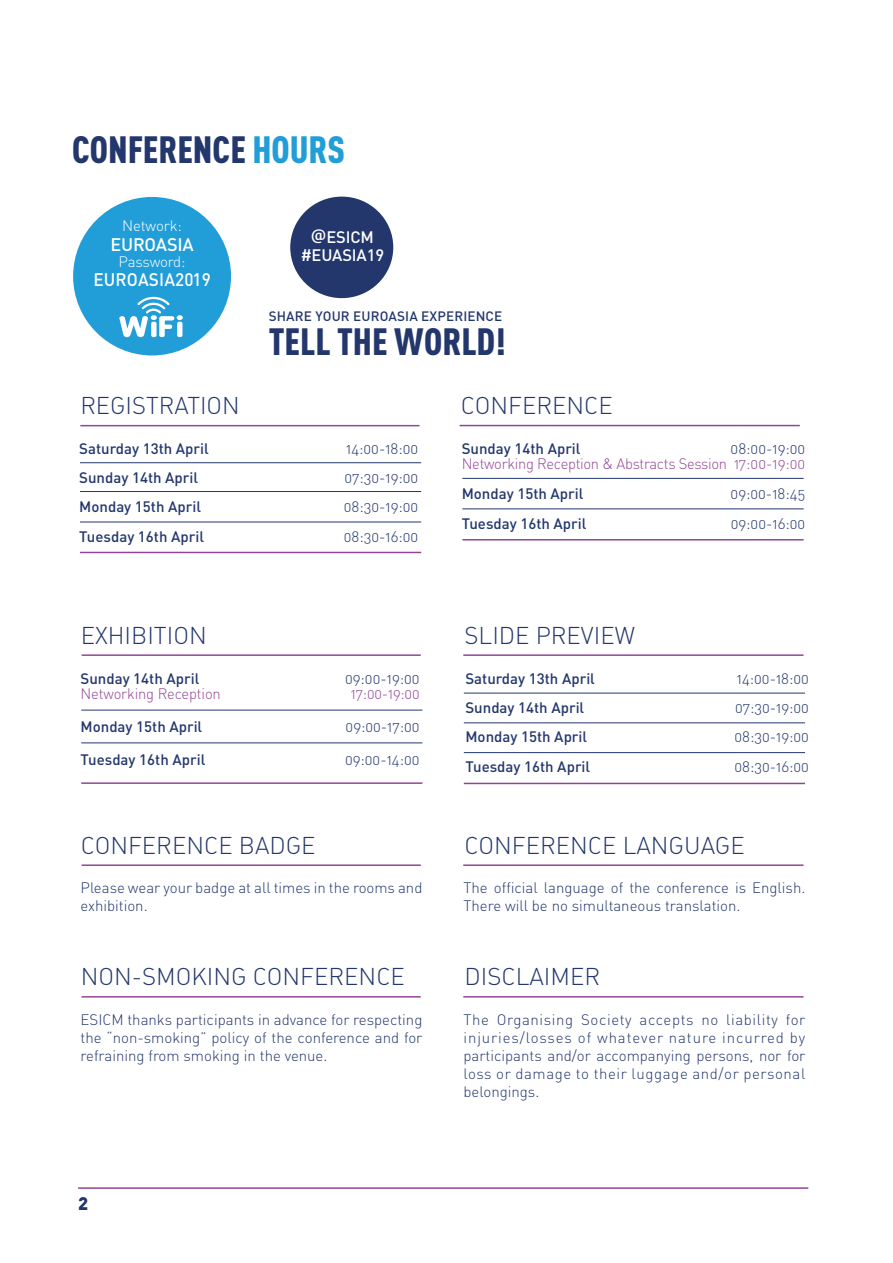
<style>
.page{position:relative;width:893px;height:1263px;background:#fff}
.page>*{position:absolute;margin:0;border:0;box-sizing:border-box;transform-origin:0 0}
.t1{font:900 37.5px "DIN Cond";color:#23376d}
.t2{font:24px "DIN Light Alternate";color:#23376d}
.t3{font:500 18px "DIN";letter-spacing:.005em;color:#fff;scale:.95 1}
.t4{font:500 18px "DIN";letter-spacing:.005em;color:#fff}
.t5{font:900 18px "DIN";color:#23376d}
.t6{font:500 16.5px/17.9px "DIN";letter-spacing:-.01em;color:#fff;text-align:center}
.t7{font:15px/18px "DIN Light Alternate";color:#23376d;text-align:justify}
.t8{font:500 15px "DIN";color:#23376d}
.t9{font:15px "DIN Light Alternate";letter-spacing:-.02em;color:#924594}
.t10{font:15px "DIN Light Alternate";letter-spacing:-.01em;color:#fff}
.t11{font:500 13.5px "DIN";letter-spacing:.01em;color:#23376d}
.s1{color:#219dd8}
</style>
<div class="page">
<hr style="left:82px;top:864px;width:339px;height:2px;background:#924594">
<hr style="left:82px;top:996px;width:339px;height:2px;background:#924594">
<hr style="left:463px;top:864px;width:340px;height:2px;background:#924594">
<hr style="left:463px;top:996px;width:340px;height:2px;background:#924594">
<hr style="left:80px;top:425px;width:339px;height:1px;background:#924594">
<hr style="left:80px;top:462px;width:341px;height:1px;background:#23376d">
<hr style="left:80px;top:491px;width:341px;height:1px;background:#23376d">
<hr style="left:80px;top:522px;width:341px;height:1px;background:#23376d">
<hr style="left:80px;top:552px;width:341px;height:1px;background:#924594">
<hr style="left:82px;top:654px;width:339px;height:2px;background:#924594">
<hr style="left:81px;top:710px;width:341px;height:1px;background:#23376d">
<hr style="left:81px;top:743px;width:341px;height:1px;background:#23376d">
<hr style="left:81px;top:782px;width:341px;height:2px;background:#924594">
<hr style="left:463px;top:654px;width:340px;height:2px;background:#924594">
<hr style="left:464px;top:693px;width:341px;height:1px;background:#23376d">
<hr style="left:464px;top:722px;width:341px;height:1px;background:#23376d">
<hr style="left:464px;top:752px;width:341px;height:1px;background:#23376d">
<hr style="left:464px;top:783px;width:341px;height:1px;background:#924594">
<hr style="left:460px;top:425px;width:340px;height:1px;background:#924594">
<hr style="left:462px;top:478px;width:341px;height:1px;background:#23376d">
<hr style="left:462px;top:509px;width:341px;height:1px;background:#23376d">
<hr style="left:462px;top:539px;width:341px;height:2px;background:#924594">
<div style="left:290px;top:197px;width:103px;height:101px;background:#23376d;border-radius:50%"></div>
<hr style="left:78px;top:1187px;width:730px;height:2px;background:#924594">
<div style="left:73px;top:197px;width:158px;height:158px;background:#219dd8;border-radius:50%"></div>
<svg style="left:119px;top:296px;width:64px;height:41px"></svg>
<h1 class="t1" style="left:72px;top:126px;width:274px">CONFERENCE <span class="s1">HOURS</span></h1>
<p class="t10" style="left:122px;top:221px;width:61px">Network:</p>
<p class="t4" style="left:110px;top:234px;width:85px">EUROASIA</p>
<p class="t10" style="left:119px;top:256px;width:69px">Password:</p>
<p class="t3" style="left:93px;top:269px;width:125px">EUROASIA2019</p>
<p class="t6" style="left:301px;top:228px;width:85px"><sup>@</sup>ESICM #EUASIA19</p>
<p class="t11" style="left:269px;top:308px;width:235px">SHARE YOUR EUROASIA EXPERIENCE</p>
<h1 class="t1" style="left:269px;top:318px;width:238px">TELL THE WORLD!</h1>
<h2 class="t2" style="left:80px;top:397px;width:161px">REGISTRATION</h2>
<p class="t8" style="left:79px;top:440px;width:131px">Saturday 13th April</p>
<p class="t7" style="left:346px;top:441px;width:74px">14:00-18:00</p>
<p class="t8" style="left:79px;top:469px;width:120px">Sunday 14th April</p>
<p class="t7" style="left:344px;top:471px;width:75px">07:30-19:00</p>
<p class="t8" style="left:79px;top:499px;width:123px">Monday 15th April</p>
<p class="t7" style="left:344px;top:500px;width:76px">08:30-19:00</p>
<p class="t8" style="left:79px;top:528px;width:126px">Tuesday 16th April</p>
<p class="t7" style="left:344px;top:529px;width:76px">08:30-16:00</p>
<h2 class="t2" style="left:461px;top:397px;width:154px">CONFERENCE</h2>
<p class="t8" style="left:462px;top:440px;width:120px">Sunday 14th April</p>
<p class="t7" style="left:731px;top:442px;width:76px">08:00-19:00</p>
<p class="t9" style="left:462px;top:459px;width:345px">Networking Reception &amp; Abstracts Session 17:00-19:00</p>
<p class="t8" style="left:462px;top:485px;width:123px">Monday 15th April</p>
<p class="t7" style="left:731px;top:487px;width:76px">09:00-18:45</p>
<p class="t8" style="left:462px;top:515px;width:126px">Tuesday 16th April</p>
<p class="t7" style="left:731px;top:517px;width:76px">09:00-16:00</p>
<h2 class="t2" style="left:81px;top:627px;width:128px">EXHIBITION</h2>
<p class="t8" style="left:81px;top:670px;width:120px">Sunday 14th April</p>
<p class="t7" style="left:345px;top:671px;width:76px">09:00-19:00</p>
<p class="t9" style="left:81px;top:688px;width:142px">Networking Reception</p>
<p class="t9" style="left:351px;top:688px;width:70px">17:00-19:00</p>
<p class="t8" style="left:81px;top:718px;width:123px">Monday 15th April</p>
<p class="t7" style="left:346px;top:719px;width:75px">09:00-17:00</p>
<p class="t8" style="left:81px;top:751px;width:126px">Tuesday 16th April</p>
<p class="t7" style="left:345px;top:752px;width:76px">09:00-14:00</p>
<h2 class="t2" style="left:464px;top:627px;width:172px">SLIDE PREVIEW</h2>
<p class="t8" style="left:465px;top:670px;width:131px">Saturday 13th April</p>
<p class="t7" style="left:737px;top:671px;width:74px">14:00-18:00</p>
<p class="t8" style="left:465px;top:699px;width:120px">Sunday 14th April</p>
<p class="t7" style="left:735px;top:701px;width:75px">07:30-19:00</p>
<p class="t8" style="left:465px;top:728px;width:123px">Monday 15th April</p>
<p class="t7" style="left:734px;top:730px;width:76px">08:30-19:00</p>
<p class="t8" style="left:465px;top:758px;width:126px">Tuesday 16th April</p>
<p class="t7" style="left:734px;top:759px;width:76px">08:30-16:00</p>
<h2 class="t2" style="left:81px;top:837px;width:236px">CONFERENCE BADGE</h2>
<h2 class="t2" style="left:464px;top:837px;width:282px">CONFERENCE LANGUAGE</h2>
<p class="t7" style="left:81px;top:880px;width:343px">Please wear your badge at all times in the rooms and exhibition.</p>
<p class="t7" style="left:463px;top:880px;width:343px">The official language of the conference is English.<br>There will be no simultaneous translation.</p>
<h2 class="t2" style="left:81px;top:968px;width:326px">NON-SMOKING CONFERENCE</h2>
<h2 class="t2" style="left:464px;top:968px;width:137px">DISCLAIMER</h2>
<p class="t7" style="left:81px;top:1013px;width:343px">ESICM thanks participants in advance for respecting the “non-smoking” policy of the conference and for refraining from smoking in the venue.</p>
<p class="t7" style="left:463px;top:1013px;width:343px">The Organising Society accepts no liability for injuries/losses of whatever nature incurred by participants and/or accompanying persons, nor for loss or damage to their luggage and/or personal belongings.</p>
<p class="t5" style="left:78px;top:1195px;width:12px">2</p>
</div>
